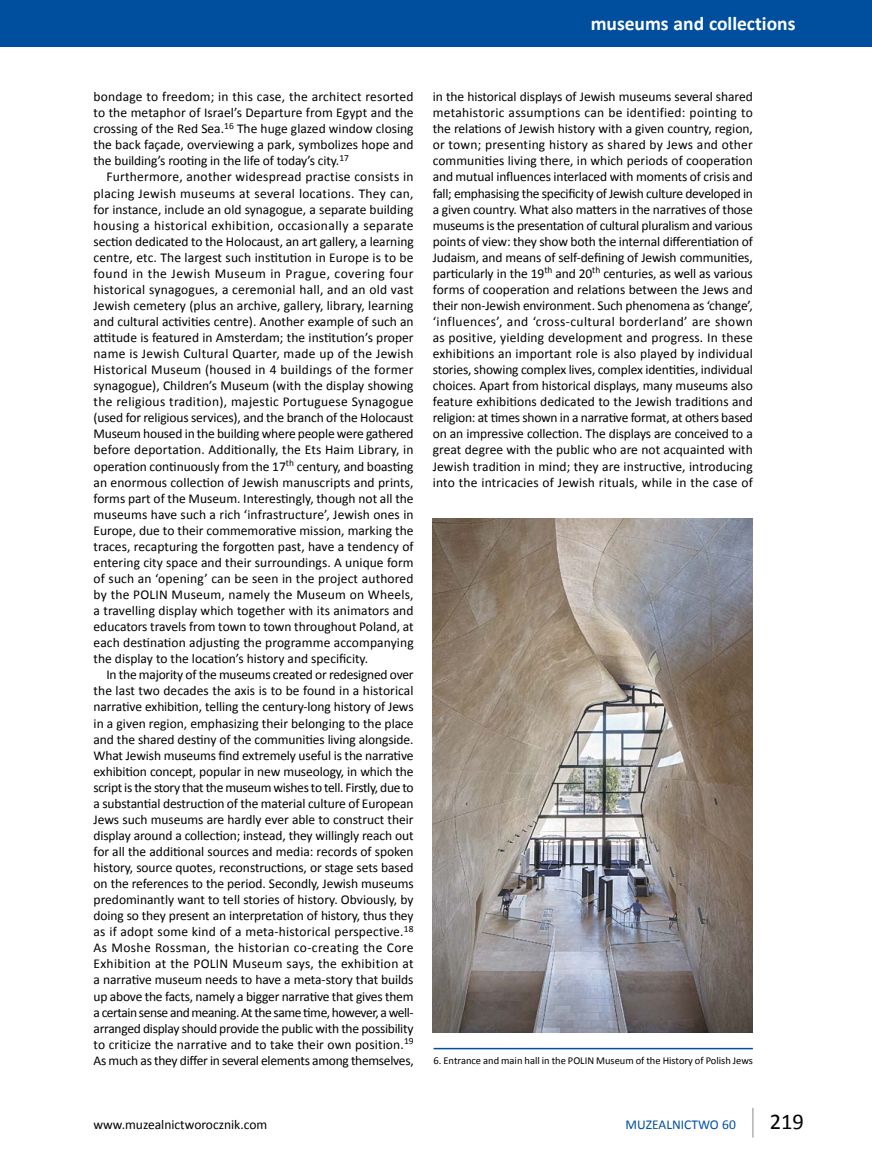
<style>
.page{position:relative;width:872px;height:1170px;background:#fff}
.page>*{position:absolute;margin:0;border:0;box-sizing:border-box;transform-origin:0 0}
.t1{font:22.5px "Calibri";color:#000}
.t2{font:700 19.5px "Calibri";color:#fff}
.t3{font:13.5px/16px "Calibri";color:#000;text-align:justify}
.t4{font:13.5px "Calibri";color:#004f9f}
.t5{font:10.5px "Calibri";color:#000}
</style>
<div class="page">
<hr style="left:752px;top:1107px;width:1px;height:30px;background:#b3b2b2">
<div style="left:0;top:0;width:872px;height:47px;background:#004f9f"></div>
<img style="left:433px;top:518px;width:320px;height:514px">
<hr style="left:433px;top:1047px;width:320px;height:2px;background:#004f9f">
<h2 class="t2" style="left:590px;top:11px;width:206px">museums and collections</h2>
<p class="t3" style="left:94px;top:89px;width:322px">bondage to freedom; in this case, the architect resorted to the metaphor of Israel’s Departure from Egypt and the crossing of the Red Sea.<sup>16</sup> The huge glazed window closing the back façade, overviewing a park, symbolizes hope and the building’s rooting in the life of today’s city.<sup>17</sup></p>
<p class="t3" style="left:94px;top:169px;width:322px;text-indent:13px">Furthermore, another widespread practise consists in placing Jewish museums at several locations. They can, for instance, include an old synagogue, a separate building housing a historical exhibition, occasionally a separate section dedicated to the Holocaust, an art gallery, a learning centre, etc. The largest such institution in Europe is to be found in the Jewish Museum in Prague, covering four historical synagogues, a ceremonial hall, and an old vast Jewish cemetery (plus an archive, gallery, library, learning and cultural activities centre). Another example of such an attitude is featured in Amsterdam; the institution’s proper name is Jewish Cultural Quarter, made up of the Jewish Historical Museum (housed in 4 buildings of the former synagogue), Children’s Museum (with the display showing the religious tradition), majestic Portuguese Synagogue (used for religious services), and the branch of the Holocaust Museum housed in the building where people were gathered before deportation. Additionally, the Ets Haim Library, in operation continuously from the 17<sup>th</sup> century, and boasting an enormous collection of Jewish manuscripts and prints, forms part of the Museum. Interestingly, though not all the museums have such a rich ‘infrastructure’, Jewish ones in Europe, due to their commemorative mission, marking the traces, recapturing the forgotten past, have a tendency of entering city space and their surroundings. A unique form of such an ‘opening’ can be seen in the project authored by the POLIN Museum, namely the Museum on Wheels, a travelling display which together with its animators and educators travels from town to town throughout Poland, at each destination adjusting the programme accompanying the display to the location’s history and specificity.</p>
<p class="t3" style="left:94px;top:666px;width:322px;text-indent:13px">In the majority of the museums created or redesigned over the last two decades the axis is to be found in a historical narrative exhibition, telling the century-long history of Jews in a given region, emphasizing their belonging to the place and the shared destiny of the communities living alongside.<br>What Jewish museums find extremely useful is the narrative exhibition concept, popular in new museology, in which the script is the story that the museum wishes to tell. Firstly, due to a substantial destruction of the material culture of European Jews such museums are hardly ever able to construct their display around a collection; instead, they willingly reach out for all the additional sources and media: records of spoken history, source quotes, reconstructions, or stage sets based on the references to the period. Secondly, Jewish museums predominantly want to tell stories of history. Obviously, by doing so they present an interpretation of history, thus they as if adopt some kind of a meta-historical perspective.<sup>18<br></sup>As Moshe Rossman, the historian co-creating the Core Exhibition at the POLIN Museum says, the exhibition at a narrative museum needs to have a meta-story that builds up above the facts, namely a bigger narrative that gives them a certain sense and meaning. At the same time, however, a well&shy;arranged display should provide the public with the possibility to criticize the narrative and to take their own position.<sup>19<br></sup>As much as they differ in several elements among themselves,</p>
<p class="t3" style="left:433px;top:89px;width:322px">in the historical displays of Jewish museums several shared metahistoric assumptions can be identified: pointing to the relations of Jewish history with a given country, region, or town; presenting history as shared by Jews and other communities living there, in which periods of cooperation and mutual influences interlaced with moments of crisis and fall; emphasising the specificity of Jewish culture developed in a given country. What also matters in the narratives of those museums is the presentation of cultural pluralism and various points of view: they show both the internal differentiation of Judaism, and means of self-defining of Jewish communities, particularly in the 19<sup>th</sup> and 20<sup>th</sup> centuries, as well as various forms of cooperation and relations between the Jews and their non-Jewish environment. Such phenomena as ‘change’, ‘influences’, and ‘cross-cultural borderland’ are shown as positive, yielding development and progress. In these exhibitions an important role is also played by individual stories, showing complex lives, complex identities, individual choices. Apart from historical displays, many museums also feature exhibitions dedicated to the Jewish traditions and religion: at times shown in a narrative format, at others based on an impressive collection. The displays are conceived to a great degree with the public who are not acquainted with Jewish tradition in mind; they are instructive, introducing into the intricacies of Jewish rituals, while in the case of</p>
<p class="t5" style="left:433px;top:1053px;width:321px">6. Entrance and main hall in the POLIN Museum of the History of Polish Jews</p>
<p class="t3" style="left:94px;top:1116px;width:175px">www.muzealnictworocznik.com</p>
<p class="t4" style="left:625px;top:1115px;width:112px">MUZEALNICTWO 60</p>
<h1 class="t1" style="left:770px;top:1107px;width:36px">219</h1>
</div>
